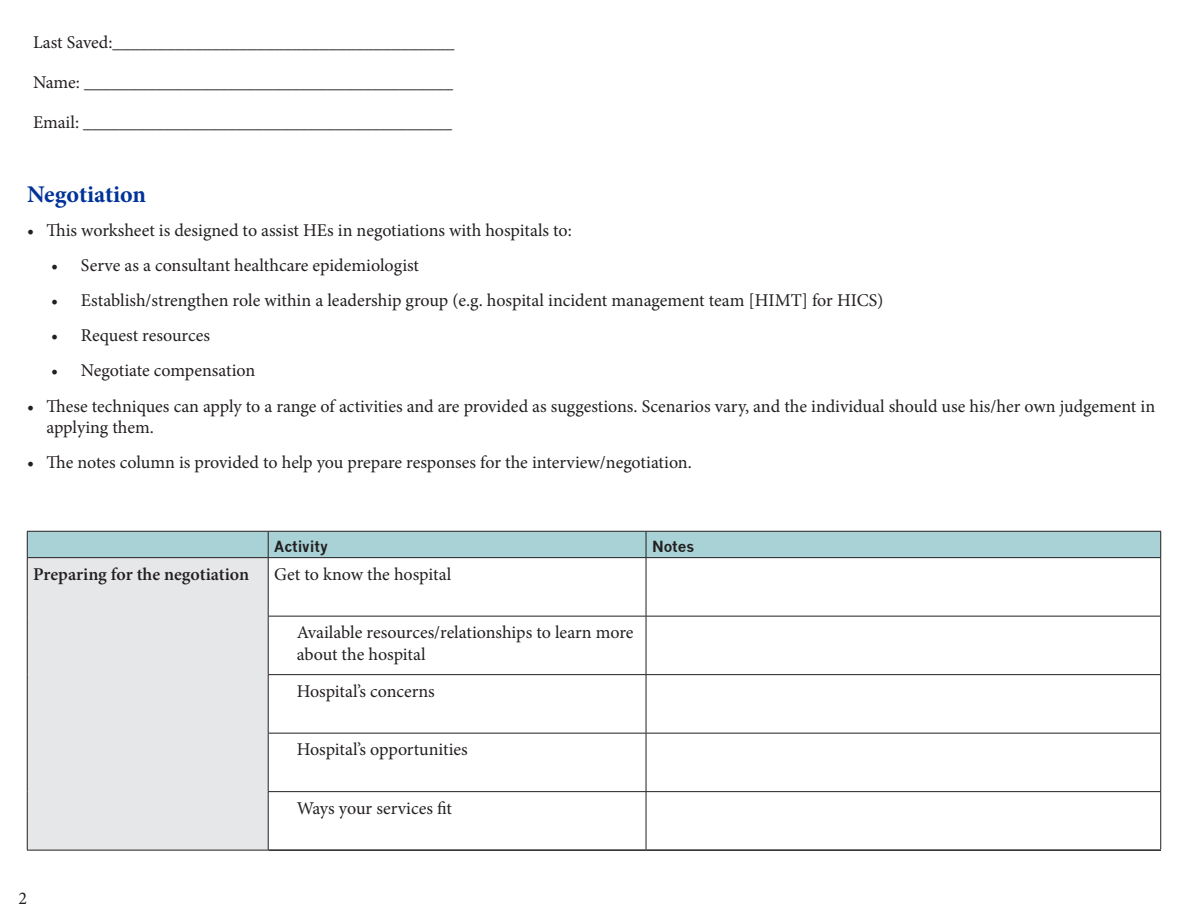
<style>
.page{position:relative;width:1188px;height:918px;background:#fff}
.page>*{position:absolute;margin:0;border:0;box-sizing:border-box;transform-origin:0 0}
.t1{font:700 24px "Minion Pro";letter-spacing:-.005em;color:#039}
.t2{font:18px/21.6px "Minion Pro";letter-spacing:-.005em;color:#231f20}
.t3{font:600 18px "Minion Pro";color:#231f20}
.Table_column_head{font:700 15px "News Gothic";color:#231f20}
</style>
<div class="page">
<div style="left:27px;top:558px;width:241px;height:292px;background:#e6e7e9"></div>
<hr style="left:27px;top:558px;width:1px;height:58px;background:#231f20">
<hr style="left:268px;top:558px;width:1px;height:58px;background:#231f20">
<hr style="left:646px;top:558px;width:1px;height:58px;background:#231f20">
<hr style="left:1160px;top:558px;width:1px;height:58px;background:#231f20">
<hr style="left:27px;top:616px;width:1px;height:59px;background:#231f20">
<hr style="left:268px;top:616px;width:1px;height:58px;background:#231f20">
<hr style="left:646px;top:616px;width:1px;height:58px;background:#231f20">
<hr style="left:1160px;top:616px;width:1px;height:58px;background:#231f20">
<hr style="left:27px;top:675px;width:1px;height:58px;background:#231f20">
<hr style="left:268px;top:675px;width:1px;height:58px;background:#231f20">
<hr style="left:646px;top:675px;width:1px;height:58px;background:#231f20">
<hr style="left:1160px;top:675px;width:1px;height:58px;background:#231f20">
<hr style="left:27px;top:733px;width:1px;height:59px;background:#231f20">
<hr style="left:268px;top:733px;width:1px;height:58px;background:#231f20">
<hr style="left:646px;top:733px;width:1px;height:58px;background:#231f20">
<hr style="left:1160px;top:733px;width:1px;height:58px;background:#231f20">
<hr style="left:27px;top:792px;width:1px;height:58px;background:#231f20">
<hr style="left:268px;top:792px;width:1px;height:58px;background:#231f20">
<hr style="left:646px;top:792px;width:1px;height:57px;background:#231f20">
<hr style="left:1160px;top:792px;width:1px;height:57px;background:#231f20">
<div style="left:27px;top:531px;width:1134px;height:26px;background:#a8d2d6"></div>
<hr style="left:27px;top:557px;width:241px;height:1px;background:#231f20">
<hr style="left:268px;top:557px;width:378px;height:1px;background:#231f20">
<hr style="left:646px;top:557px;width:515px;height:1px;background:#231f20">
<hr style="left:268px;top:616px;width:378px;height:1px;background:#231f20">
<hr style="left:646px;top:616px;width:515px;height:1px;background:#231f20">
<hr style="left:268px;top:674px;width:378px;height:1px;background:#231f20">
<hr style="left:646px;top:674px;width:515px;height:1px;background:#231f20">
<hr style="left:268px;top:733px;width:378px;height:1px;background:#231f20">
<hr style="left:646px;top:733px;width:515px;height:1px;background:#231f20">
<hr style="left:268px;top:791px;width:378px;height:1px;background:#231f20">
<hr style="left:646px;top:791px;width:515px;height:1px;background:#231f20">
<hr style="left:27px;top:850px;width:241px;height:1px;background:#231f20">
<hr style="left:268px;top:849px;width:378px;height:2px;background:#231f20">
<hr style="left:646px;top:849px;width:515px;height:2px;background:#231f20">
<p class="t2" style="left:33px;top:31px;width:423px">Last Saved:______________________________________</p>
<p class="t2" style="left:33px;top:71px;width:422px">Name: _________________________________________</p>
<p class="t2" style="left:33px;top:111px;width:421px">Email: _________________________________________</p>
<p class="t1" style="left:27px;top:177px;width:121px">Negotiation</p>
<p class="t2" style="left:27px;top:220px;width:546px">• This worksheet is designed to assist HEs in negotiations with hospitals to:</p>
<p class="t2" style="left:51px;top:255px;width:370px">• Serve as a consultant healthcare epidemiologist</p>
<p class="t2" style="left:51px;top:290px;width:834px">• Establish/strengthen role within a leadership group (e.g. hospital incident management team [HIMT] for HICS)</p>
<p class="t2" style="left:51px;top:325px;width:160px">• Request resources</p>
<p class="t2" style="left:51px;top:360px;width:206px">• Negotiate compensation</p>
<p class="t2" style="left:46px;top:395px;width:1110px;text-indent:-20px">• These techniques can apply to a range of activities and are provided as suggestions. Scenarios vary, and the individual should use his/her own judgement in applying them.</p>
<p class="t2" style="left:27px;top:452px;width:666px">• The notes column is provided to help you prepare responses for the interview/negotiation.</p>
<p class="Table_column_head" style="left:274px;top:537px;width:55px">Activity</p>
<p class="Table_column_head" style="left:652px;top:537px;width:44px">Notes</p>
<p class="t3" style="left:33px;top:562px;width:217px">Preparing for the negotiation</p>
<p class="t2" style="left:274px;top:563px;width:179px">Get to know the hospital</p>
<p class="t2" style="left:297px;top:622px;width:338px">Available resources/relationships to learn more about the hospital</p>
<p class="t2" style="left:297px;top:680px;width:140px">Hospital’s concerns</p>
<p class="t2" style="left:297px;top:739px;width:173px">Hospital’s opportunities</p>
<p class="t2" style="left:18px;top:888px;width:10px">2</p>
<p class="t2" style="left:297px;top:797px;width:157px">Ways your services fit</p>
</div>
